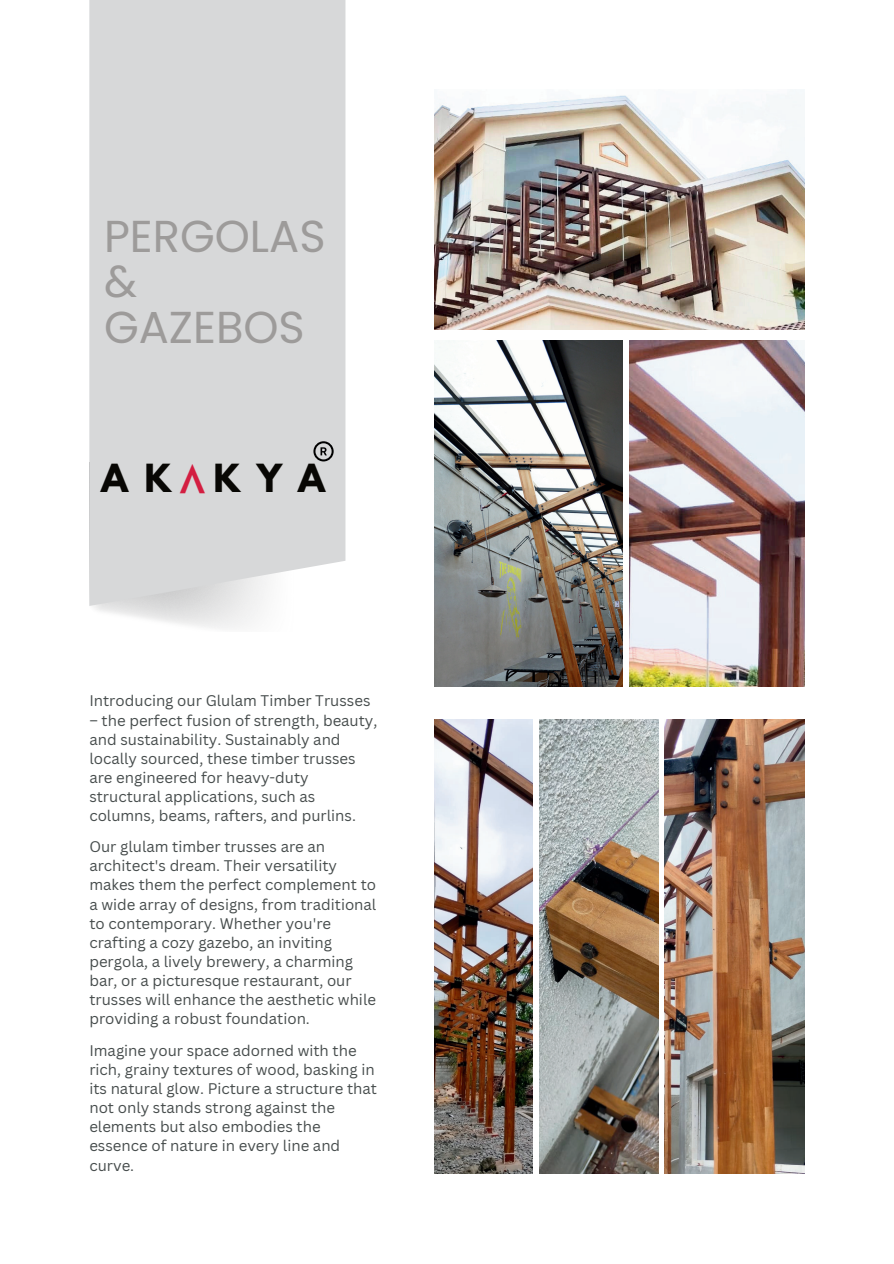
<style>
.page{position:relative;width:894px;height:1264px;background:#fff}
.page>*{position:absolute;margin:0;border:0;box-sizing:border-box;transform-origin:0 0}
.t1{font:44.7px/45.5px "Poppins";color:#9d9b9a}
.t2{font:600 38.55px "Josefin Sans";color:#d31e41}
.t3{font:700 34.35px "League Spartan";color:#080704}
.t4{font:15px/19.2px "Canva Sans";color:#474d4d}
</style>
<div class="page">
<div style="left:89px;top:0;width:256px;height:606px;background:#d7d8d9"></div>
<svg style="left:313px;top:441px;width:20px;height:20px"></svg>
<img style="left:434px;top:719px;width:98px;height:454px">
<img style="left:539px;top:719px;width:119px;height:454px">
<img style="left:664px;top:719px;width:140px;height:454px">
<img style="left:434px;top:340px;width:188px;height:346px">
<img style="left:434px;top:89px;width:370px;height:240px">
<img style="left:629px;top:340px;width:175px;height:346px">
<h1 class="t1" style="left:104px;top:213px;width:223px">PERGOLAS &amp;<br>GAZEBOS</h1>
<h3 class="t3" style="left:101px;top:451px;width:225px">A K K Y A</h3>
<h2 class="t2" style="left:206px;top:511px;width:29px;rotate:-180deg">V</h2>
<p class="t4" style="left:89px;top:691px;width:282px">Introducing our Glulam Timber Trusses</p>
<p class="t4" style="left:89px;top:710px;width:289px">– the perfect fusion of strength, beauty, and sustainability. Sustainably and locally sourced, these timber trusses are engineered for heavy-duty structural applications, such as columns, beams, rafters, and purlins.</p>
<p class="t4" style="left:89px;top:837px;width:288px">Our glulam timber trusses are an architect's dream. Their versatility makes them the perfect complement to a wide array of designs, from traditional to contemporary. Whether you're crafting a cozy gazebo, an inviting pergola, a lively brewery, a charming bar, or a picturesque restaurant, our trusses will enhance the aesthetic while providing a robust foundation.</p>
<p class="t4" style="left:89px;top:1040px;width:289px">Imagine your space adorned with the rich, grainy textures of wood, basking in its natural glow. Picture a structure that not only stands strong against the elements but also embodies the essence of nature in every line and curve.</p>
</div>
